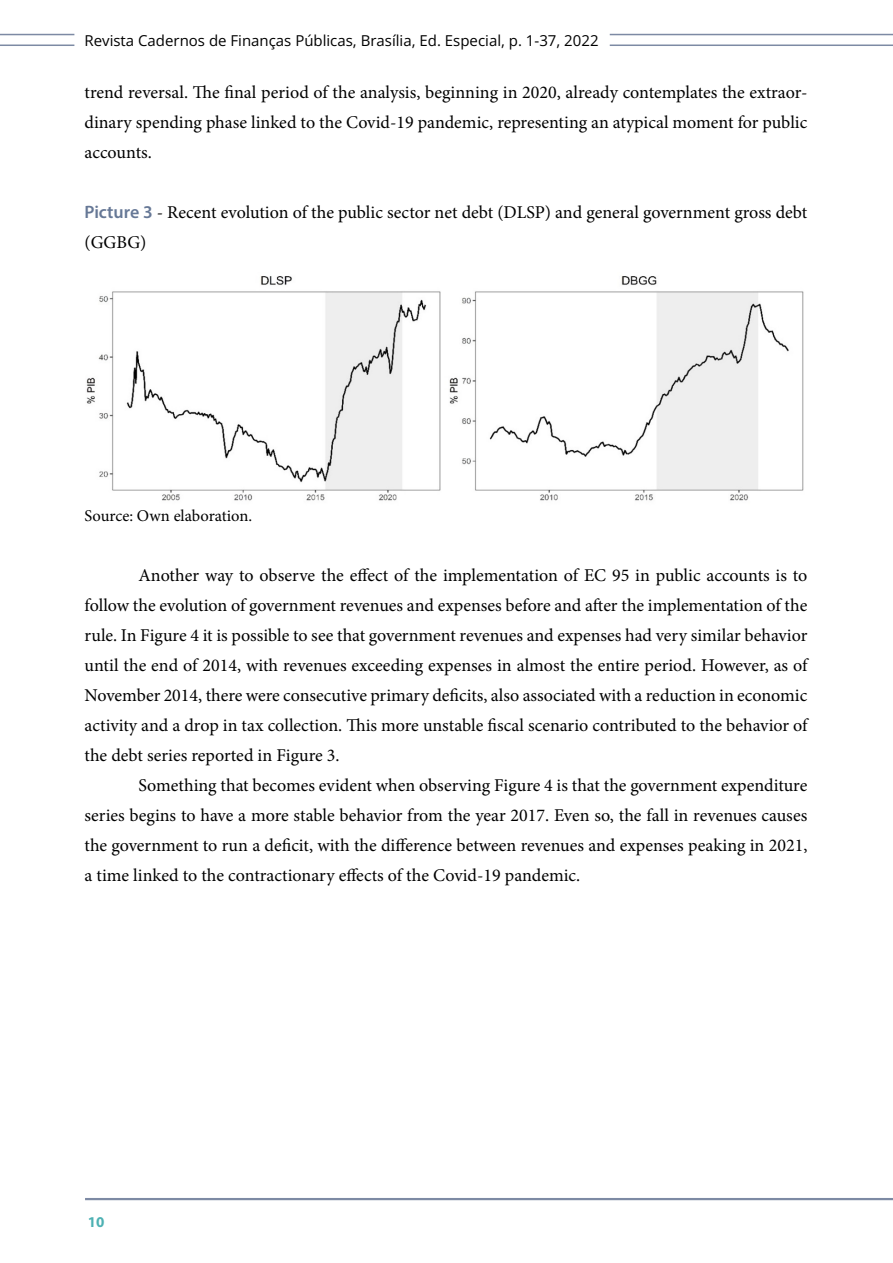
<style>
.page{position:relative;width:893px;height:1263px;background:#fff}
.page>*{position:absolute;margin:0;border:0;box-sizing:border-box;transform-origin:0 0}
.t1{font:18px/30px "Minion Pro";color:#000;text-align:justify}
.t2{font:16.5px "Minion Pro";color:#000}
.t3{font:15px "Open Sans";color:#000}
.t4{font:700 15px "Myriad Pro";color:#4db1b3}
.s1{font-family:"Myriad Pro";font-weight:600;color:#667896}
</style>
<div class="page">
<hr style="left:0;top:34px;width:74px;height:1px;background:#7d8aa4">
<hr style="left:610px;top:34px;width:283px;height:1px;background:#7d8aa4">
<hr style="left:610px;top:45px;width:283px;height:1px;background:#7d8aa4">
<hr style="left:0;top:45px;width:74px;height:1px;background:#7d8aa4">
<hr style="left:85px;top:1198px;width:808px;height:2px;background:#7d8aa4">
<img style="left:86px;top:276px;width:718px;height:225px">
<p class="t3" style="left:85px;top:30px;width:516px">Revista Cadernos de Finanças Públicas, Brasília, Ed. Especial, p. 1-37, 2022</p>
<p class="t1" style="left:85px;top:77px;width:724px">trend reversal. The final period of the analysis, beginning in 2020, already contemplates the extraor&shy;dinary spending phase linked to the Covid-19 pandemic, representing an atypical moment for public accounts.</p>
<p class="t1" style="left:85px;top:197px;width:724px"><span class="s1">Picture 3</span> - Recent evolution of the public sector net debt (DLSP) and general government gross debt (GGBG)</p>
<p class="t2" style="left:85px;top:505px;width:169px">Source: Own elaboration.</p>
<p class="t1" style="left:85px;top:560px;width:724px;text-indent:54px">Another way to observe the effect of the implementation of EC 95 in public accounts is to follow the evolution of government revenues and expenses before and after the implementation of the rule. In Figure 4 it is possible to see that government revenues and expenses had very similar behavior until the end of 2014, with revenues exceeding expenses in almost the entire period. However, as of November 2014, there were consecutive primary deficits, also associated with a reduction in economic activity and a drop in tax collection. This more unstable fiscal scenario contributed to the behavior of the debt series reported in Figure 3.</p>
<p class="t1" style="left:85px;top:771px;width:724px;text-indent:54px">Something that becomes evident when observing Figure 4 is that the government expenditure series begins to have a more stable behavior from the year 2017. Even so, the fall in revenues causes the government to run a deficit, with the difference between revenues and expenses peaking in 2021, a time linked to the contractionary effects of the Covid-19 pandemic.</p>
<p class="t4" style="left:88px;top:1212px;width:18px">10</p>
</div>
